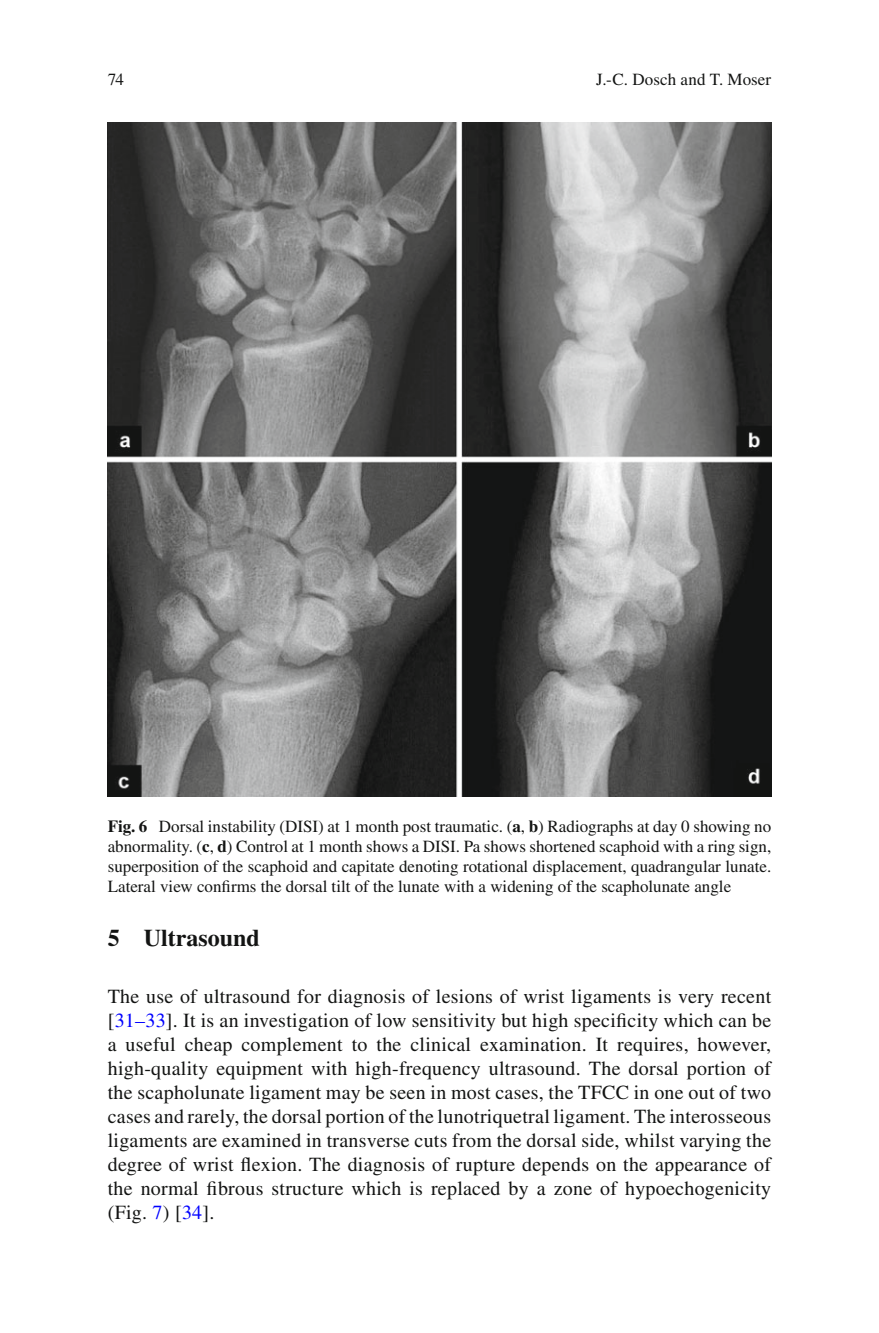
<style>
.page{position:relative;width:879px;height:1333px;background:#fff}
.page>*{position:absolute;margin:0;border:0;box-sizing:border-box;transform-origin:0 0}
.t1{font:700 24px "Times";color:#131413}
.t2{font:20px/24px "Times";letter-spacing:.015em;color:#131413;text-align:justify}
.t3{font:17px/20px "Times";color:#131413;text-align:justify}
.s1{font-weight:700}
.s2{color:#00f}
</style>
<div class="page">
<img style="left:108px;top:122px;width:663px;height:674px">
<p class="t3" style="left:108px;top:71px;width:18px">74</p>
<p class="t3" style="left:596px;top:71px;width:176px">J.-C. Dosch and T. Moser</p>
<p class="t3" style="left:108px;top:817px;width:665px"><span class="s1">Fig. 6</span> Dorsal instability (DISI) at 1 month post traumatic. ( <span class="s1">a</span> , <span class="s1">b</span> ) Radiographs at day 0 showing no abnormality. ( <span class="s1">c</span> , <span class="s1">d</span> ) Control at 1 month shows a DISI. Pa shows shortened scaphoid with a ring sign, superposition of the scaphoid and capitate denoting rotational displacement, quadrangular lunate.<br>Lateral view con fi rms the dorsal tilt of the lunate with a widening of the scapholunate angle</p>
<p class="t1" style="left:108px;top:929px;width:154px">5 Ultrasound</p>
<p class="t2" style="left:108px;top:985px;width:665px">The use of ultrasound for diagnosis of lesions of wrist ligaments is very recent [ <span class="s2">31–33</span> ] . It is an investigation of low sensitivity but high speci fi city which can be a useful cheap complement to the clinical examination. It requires, however, high-quality equipment with high-frequency ultrasound. The dorsal portion of the scapholunate ligament may be seen in most cases, the TFCC in one out of two cases and rarely, the dorsal portion of the lunotriquetral ligament. The interosseous ligaments are examined in transverse cuts from the dorsal side, whilst varying the degree of wrist fl exion. The diagnosis of rupture depends on the appearance of the normal fi brous structure which is replaced by a zone of hypoechogenicity (Fig. <span class="s2">7</span> ) [ <span class="s2">34</span> ] .</p>
</div>
